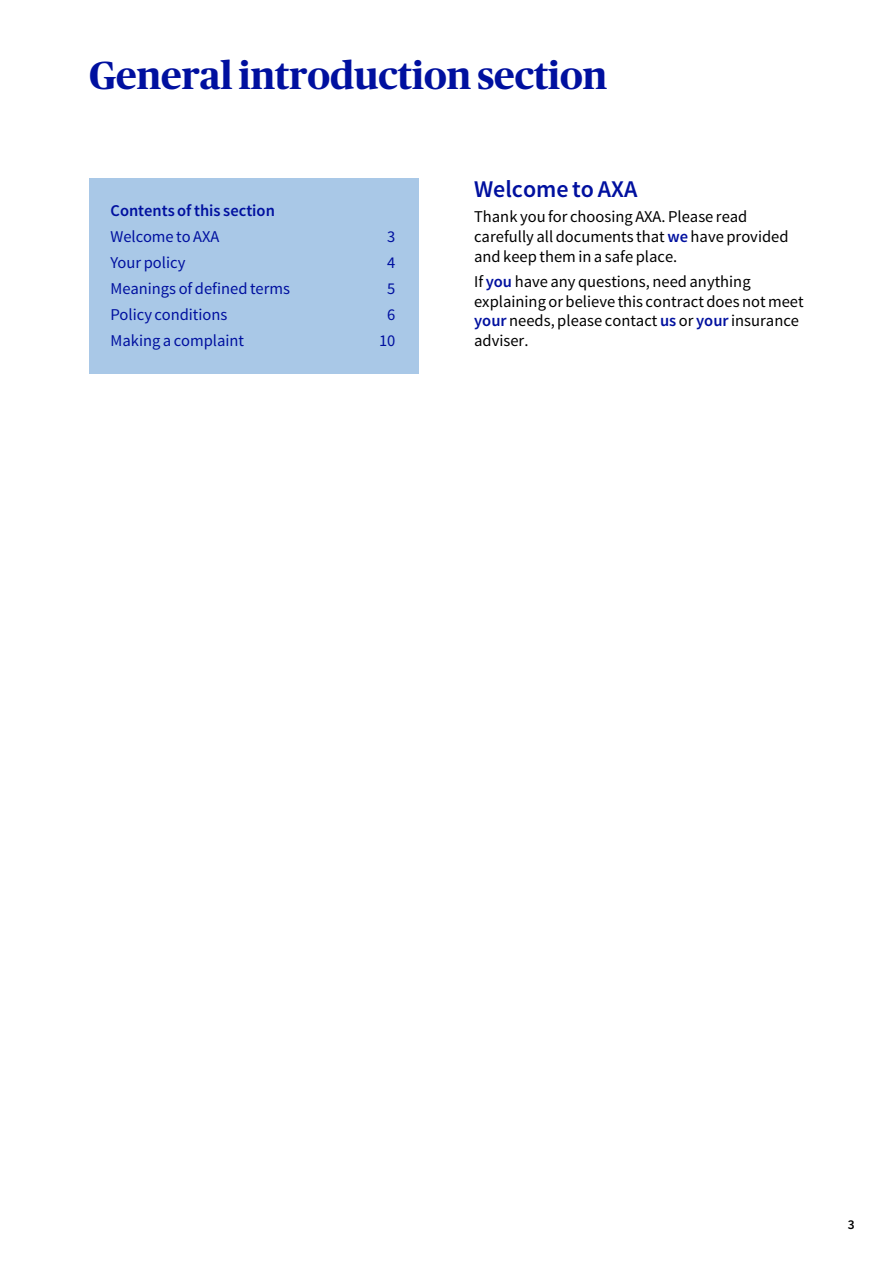
<style>
.page{position:relative;width:893px;height:1263px;background:#fff}
.page>*{position:absolute;margin:0;border:0;box-sizing:border-box;transform-origin:0 0}
.t1{font:700 39px "Publico Headline";color:#00109f}
.t2{font:600 24px "Source Sans Pro";color:#00109f}
.t3{font:16.5px/19.5px "Source Sans Pro";color:#000}
.t4{font:16.5px "Source Sans Pro";color:#00109f}
.t5{font:600 16.5px "Source Sans Pro";color:#00109f}
.t6{font:600 13.5px "Source Sans Pro";color:#000}
.s1{font-weight:600;color:#00109f}
</style>
<div class="page">
<div style="left:89px;top:179px;width:330px;height:195px;background:#a9c8e7"></div>
<h1 class="t1" style="left:89px;top:47px;width:519px">General introduction section</h1>
<p class="t5" style="left:111px;top:201px;width:166px">Contents of this section</p>
<p class="t4" style="left:111px;top:227px;width:110px">Welcome to AXA</p>
<p class="t4" style="left:387px;top:227px;width:10px">3</p>
<p class="t4" style="left:111px;top:253px;width:76px">Your policy</p>
<p class="t4" style="left:387px;top:253px;width:10px">4</p>
<p class="t4" style="left:111px;top:278px;width:181px">Meanings of defined terms</p>
<p class="t4" style="left:387px;top:278px;width:10px">5</p>
<p class="t4" style="left:111px;top:304px;width:118px">Policy conditions</p>
<p class="t4" style="left:387px;top:304px;width:10px">6</p>
<p class="t4" style="left:111px;top:330px;width:135px">Making a complaint</p>
<p class="t4" style="left:379px;top:330px;width:18px">10</p>
<h2 class="t2" style="left:474px;top:173px;width:165px">Welcome to AXA</h2>
<p class="t3" style="left:474px;top:208px;width:316px">Thank you for choosing AXA. Please read carefully all documents that <span class="s1">we</span> have provided and keep them in a safe place.</p>
<p class="t3" style="left:474px;top:272px;width:331px">If <span class="s1">you</span> have any questions, need anything explaining or believe this contract does not meet <span class="s1">your</span> needs, please contact <span class="s1">us</span> or <span class="s1">your</span> insurance adviser.</p>
<p class="t6" style="left:848px;top:1216px;width:8px">3</p>
</div>
